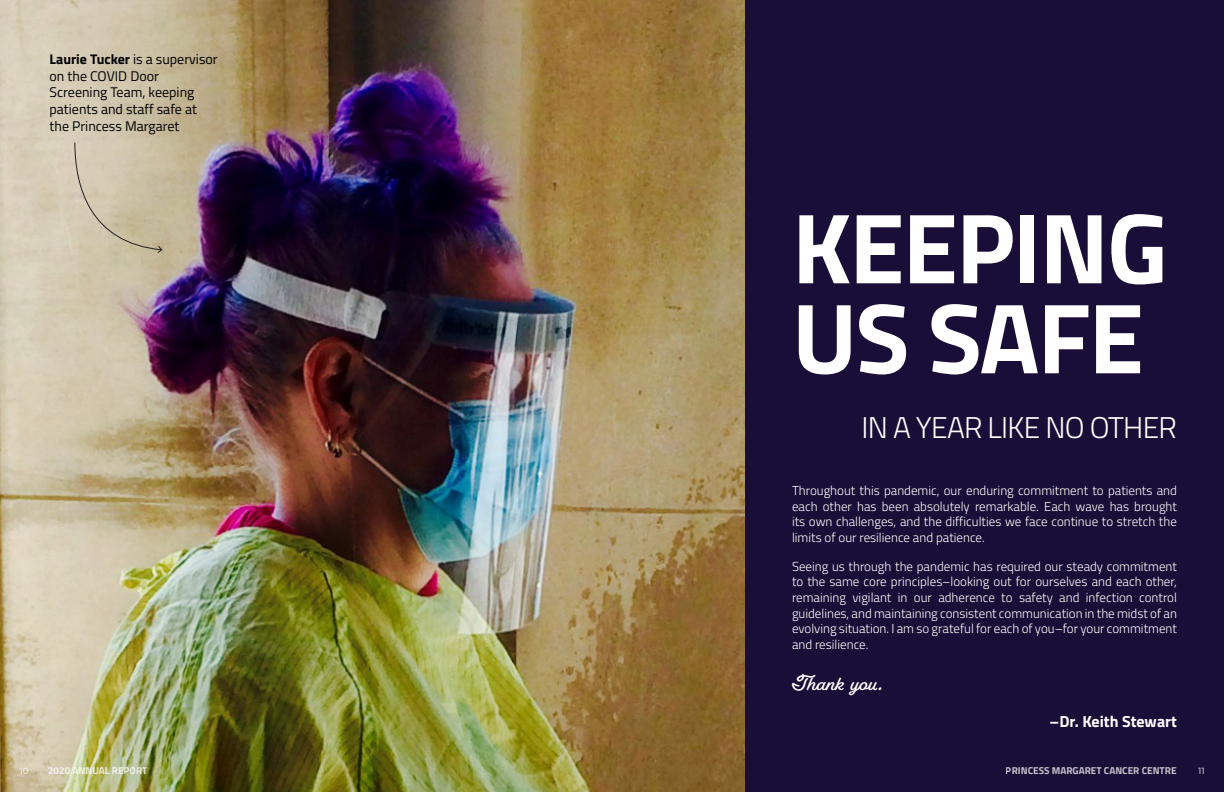
<style>
.page{position:relative;width:1224px;height:792px;background:#fff}
.page>*{position:absolute;margin:0;border:0;box-sizing:border-box;transform-origin:0 0}
.t1{font:700 100px "Titillium Web";letter-spacing:-.02em;color:#fff}
.t2{font:300 30px "Titillium Web";letter-spacing:-.025em;color:#fff}
.t3{font:700 30px "Titillium Web";letter-spacing:-.005em;color:#231f20}
.t4{font:700 19px "Fairwater Script";color:#fff}
.t5{font:700 16px "Titillium Web";color:#fff}
.Body_text{font:14px/16.8px "Titillium Web";color:#000}
.t6{font:300 13px/15.6px "Titillium Web";color:#fff;text-align:justify}
.t7{font:700 10px "Titillium Web";color:#fff}
.t8{font:500 9px "Montserrat";color:#fff}
.s1{font-weight:700}
</style>
<div class="page">
<div style="left:612px;top:0;width:612px;height:792px;background:#190e37"></div>
<img style="left:0;top:0;width:744px;height:792px">
<svg style="left:74px;top:142px;width:88px;height:111px;background:#cbc0a7"></svg>
<p class="Body_text" style="left:50px;top:50px;width:170px"><span class="s1">Laurie Tucker</span> is a supervisor on the COVID Door<br>Screening Team, keeping patients and staff safe at the Princess Margaret</p>
<p class="t3" style="left:69px;top:111px;width:83px">COVID</p>
<p class="t1" style="left:792px;top:172px;width:377px">KEEPING</p>
<p class="t1" style="left:792px;top:262px;width:354px">US SAFE</p>
<p class="t2" style="left:861px;top:406px;width:317px">IN A YEAR LIKE NO OTHER</p>
<p class="t6" style="left:792px;top:482px;width:387px">Throughout this pandemic, our enduring commitment to patients and each other has been absolutely remarkable. Each wave has brought its own challenges, and the difficulties we face continue to stretch the limits of our resilience and patience.</p>
<p class="t6" style="left:792px;top:558px;width:386px">Seeing us through the pandemic has required our steady commitment to the same core principles–looking out for ourselves and each other, remaining vigilant in our adherence to safety and infection control guidelines, and maintaining consistent communication in the midst of an evolving situation. I am so grateful for each of you–for your commitment and resilience.</p>
<p class="t4" style="left:792px;top:672px;width:93px">Thank you.</p>
<p class="t5" style="left:1050px;top:709px;width:129px">–Dr. Keith Stewart</p>
<p class="t8" style="left:20px;top:765px;width:11px">10</p>
<p class="t7" style="left:48px;top:763px;width:101px">2020 ANNUAL REPORT</p>
<p class="t7" style="left:1006px;top:763px;width:172px">PRINCESS MARGARET CANCER CENTRE</p>
<p class="t8" style="left:1198px;top:765px;width:8px">11</p>
</div>
